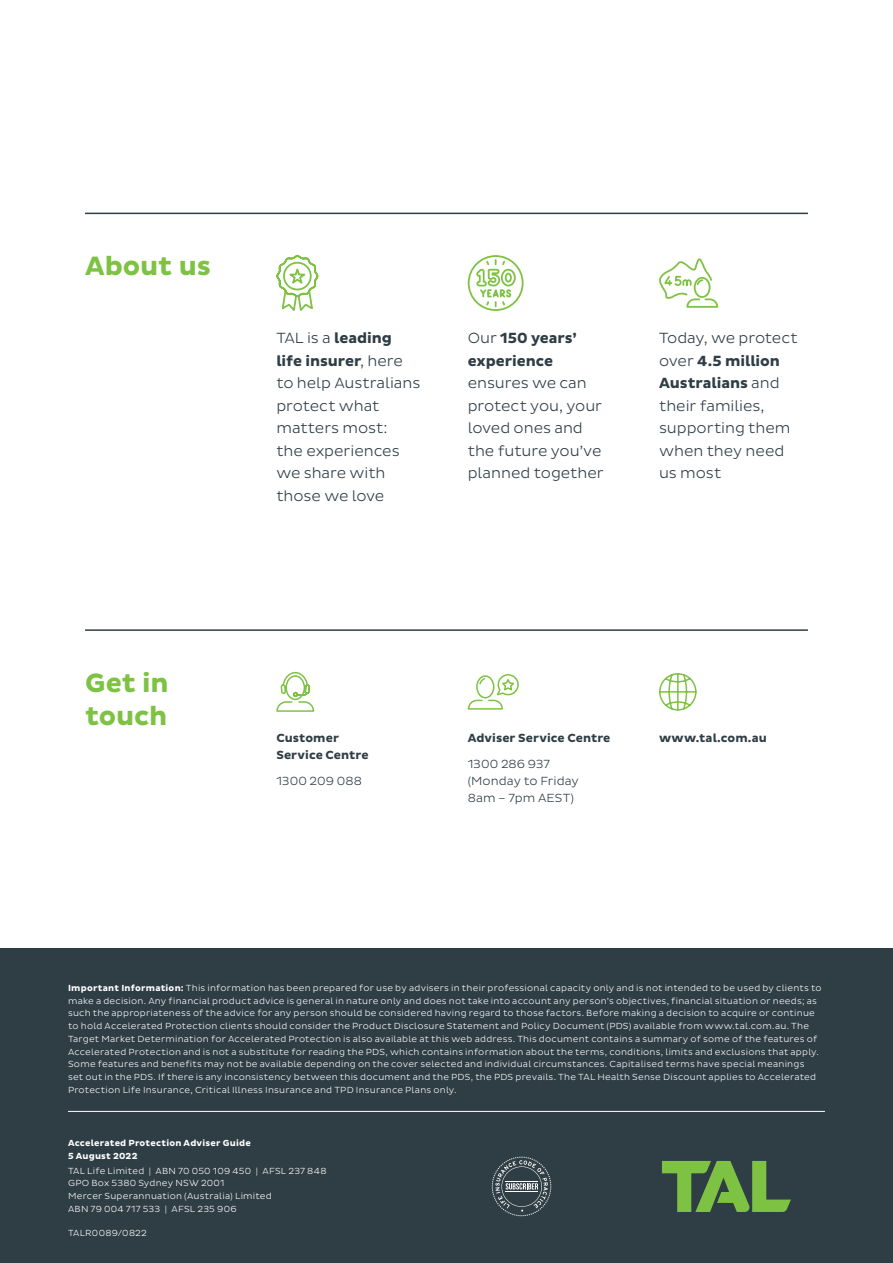
<style>
.page{position:relative;width:893px;height:1263px;background:#fff}
.page>*{position:absolute;margin:0;border:0;box-sizing:border-box;transform-origin:0 0}
.PDS_BC_-_H1{font:700 27px/33px "Pluto Sans";letter-spacing:-.005em;color:#7ec243}
.PDS_BC_-_About{font:300 15px/22.5px "Pluto Sans";letter-spacing:-.005em;color:#2f3d45}
.PDS_BC_-_Body{font:700 12px/17.2px "Pluto Sans";letter-spacing:.005em;color:#2f3d45}
.PDS_BC_-_Body-2{font:300 12px/17.2px "Pluto Sans";letter-spacing:.005em;color:#2f3d45}
.Important_Info{font:300 9px/12.8px "Pluto Sans";letter-spacing:.025em;color:#fff}
.Body{font:700 9px/12.8px "Pluto Sans";letter-spacing:.02em;color:#fff}
.s1{font-weight:700}
</style>
<div class="page">
<div style="left:0;top:948px;width:893px;height:315px;background:#2f3d45"></div>
<svg style="left:662px;top:1161px;width:129px;height:51px"></svg>
<svg style="left:492px;top:1157px;width:59px;height:59px"></svg>
<hr style="left:85px;top:213px;width:723px;height:1px;background:#2f3d45">
<svg style="left:276px;top:671px;width:39px;height:41px"></svg>
<svg style="left:659px;top:673px;width:38px;height:38px"></svg>
<svg style="left:467px;top:674px;width:52px;height:36px"></svg>
<hr style="left:85px;top:629px;width:723px;height:2px;background:#2f3d45">
<svg style="left:659px;top:258px;width:60px;height:50px"></svg>
<svg style="left:467px;top:255px;width:57px;height:56px"></svg>
<svg style="left:276px;top:255px;width:43px;height:56px"></svg>
<hr style="left:68px;top:1111px;width:757px;height:1px;background:#fff">
<p class="PDS_BC_-_H1" style="left:85px;top:251px;width:127px">About us</p>
<p class="PDS_BC_-_About" style="left:276px;top:327px;width:145px">TAL is a <span class="s1">leading life insurer</span>, here to help Australians protect what matters most:<br>the experiences we share with those we love</p>
<p class="PDS_BC_-_About" style="left:468px;top:327px;width:137px">Our <span class="s1">150 years’ experience </span>ensures we can protect you, your loved ones and the future you’ve planned together</p>
<p class="PDS_BC_-_About" style="left:659px;top:327px;width:140px">Today, we protect over <span class="s1">4.5 million<br>Australians</span> and their families, supporting them when they need us most</p>
<p class="PDS_BC_-_H1" style="left:85px;top:667px;width:85px">Get in touch</p>
<p class="PDS_BC_-_Body" style="left:276px;top:730px;width:94px">Customer<br>Service Centre</p>
<p class="PDS_BC_-_Body-2" style="left:276px;top:772px;width:87px">1300 209 088</p>
<p class="PDS_BC_-_Body" style="left:468px;top:730px;width:144px">Adviser Service Centre</p>
<p class="PDS_BC_-_Body-2" style="left:468px;top:755px;width:113px">1300 286 937 (Monday to Friday<br>8am – 7pm AEST)</p>
<p class="PDS_BC_-_Body" style="left:659px;top:730px;width:109px">www.tal.com.au</p>
<p class="Important_Info" style="left:68px;top:981px;width:755px"><span class="s1">Important Information:</span> This information has been prepared for use by advisers in their professional capacity only and is not intended to be used by clients to make a decision. Any financial product advice is general in nature only and does not take into account any person’s objectives, financial situation or needs; as such the appropriateness of the advice for any person should be considered having regard to those factors. Before making a decision to acquire or continue to hold Accelerated Protection clients should consider the Product Disclosure Statement and Policy Document (PDS) available from www.tal.com.au. The Target Market Determination for Accelerated Protection is also available at this web address. This document contains a summary of some of the features of Accelerated Protection and is not a substitute for reading the PDS, which contains information about the terms, conditions, limits and exclusions that apply.<br>Some features and benefits may not be available depending on the cover selected and individual circumstances. Capitalised terms have special meanings set out in the PDS. If there is any inconsistency between this document and the PDS, the PDS prevails. The TAL Health Sense Discount applies to Accelerated Protection Life Insurance, Critical Illness Insurance and TPD Insurance Plans only.</p>
<p class="Body" style="left:68px;top:1137px;width:184px">Accelerated Protection Adviser Guide<br>5 August 2022</p>
<p class="Important_Info" style="left:68px;top:1164px;width:260px">TAL Life Limited | ABN 70 050 109 450 | AFSL 237 848<br>GPO Box 5380 Sydney NSW 2001<br>Mercer Superannuation (Australia) Limited<br>ABN 79 004 717 533 | AFSL 235 906</p>
<p class="Important_Info" style="left:68px;top:1226px;width:80px">TALR0089/0822</p>
</div>
